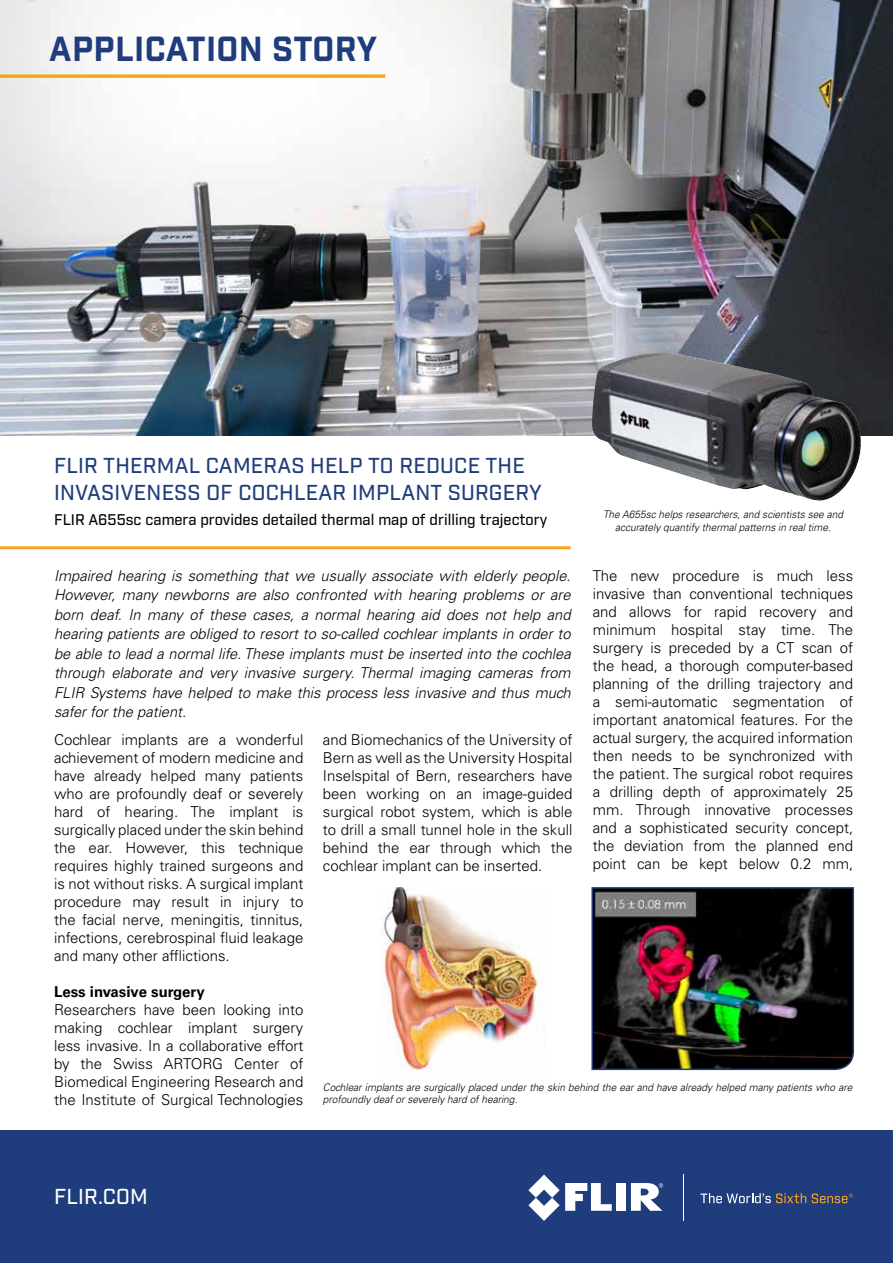
<style>
.page{position:relative;width:893px;height:1263px;background:#fff}
.page>*{position:absolute;margin:0;border:0;box-sizing:border-box;transform-origin:0 0}
.t1{font:700 33.75px "Industry";letter-spacing:.01em;color:#1f3d7c}
.t2{font:500 21px/27px "Industry";letter-spacing:.01em;color:#1f3d7c}
.t3{font:500 21px "Industry";letter-spacing:.01em;color:#fff}
.t4{font:300 15px/18px "Univers LT Std";color:#000;text-align:justify}
.t5{font:italic 300 15px/19.5px "Univers LT Std";color:#000;text-align:justify}
.t6{font:500 15px "Industry";color:#000}
.t7{font:700 15px "Univers LT Std";color:#000}
.t8{font:italic 300 10.5px/12.6px "Univers LT Std";color:#000;text-align:center;scale:.96 1}
</style>
<div class="page">
<img style="left:0;top:0;width:893px;height:435px">
<div style="left:0;top:1130px;width:893px;height:133px;background:#1f3d7c"></div>
<div style="left:616px;top:1183px;width:10px;height:28px;background:#fff"></div>
<svg style="left:528px;top:1174px;width:84px;height:47px"></svg>
<svg style="left:631px;top:1183px;width:32px;height:28px"></svg>
<svg style="left:701px;top:1193px;width:105px;height:10px"></svg>
<hr style="left:683px;top:1174px;width:1px;height:47px;background:#fff">
<svg style="left:812px;top:1193px;width:41px;height:10px"></svg>
<hr style="left:0;top:546px;width:571px;height:3px;background:#faa21b">
<svg style="left:0;top:74px;width:385px;height:4px;background:#f9af3c"></svg>
<img style="left:592px;top:352px;width:271px;height:148px">
<img style="left:591px;top:887px;width:263px;height:184px">
<img style="left:380px;top:887px;width:160px;height:190px">
<h1 class="t1" style="left:49px;top:29px;width:329px">APPLICATION STORY</h1>
<h2 class="t2" style="left:54px;top:452px;width:489px">FLIR THERMAL CAMERAS HELP TO REDUCE THE<br>INVASIVENESS OF COCHLEAR IMPLANT SURGERY</h2>
<p class="t6" style="left:54px;top:511px;width:495px">FLIR A655sc camera provides detailed thermal map of drilling trajectory</p>
<p class="t8" style="left:603px;top:509px;width:251px">The A655sc helps researchers, and scientists see and accurately quantify thermal patterns in real time.</p>
<p class="t5" style="left:54px;top:566px;width:518px">Impaired hearing is something that we usually associate with elderly people.<br>However, many newborns are also confronted with hearing problems or are born deaf. In many of these cases, a normal hearing aid does not help and hearing patients are obliged to resort to so-called cochlear implants in order to be able to lead a normal life. These implants must be inserted into the cochlea through elaborate and very invasive surgery. Thermal imaging cameras from FLIR Systems have helped to make this process less invasive and thus much safer for the patient.</p>
<p class="t4" style="left:593px;top:566px;width:262px">The new procedure is much less invasive than conventional techniques and allows for rapid recovery and minimum hospital stay time. The surgery is preceded by a CT scan of the head, a thorough computer-based planning of the drilling trajectory and a semi-automatic segmentation of important anatomical features. For the actual surgery, the acquired information then needs to be synchronized with the patient. The surgical robot requires a drilling depth of approximately 25 mm. Through innovative processes and a sophisticated security concept, the deviation from the planned end point can be kept below 0.2 mm,</p>
<p class="t4" style="left:54px;top:731px;width:251px">Cochlear implants are a wonderful achievement of modern medicine and have already helped many patients who are profoundly deaf or severely hard of hearing. The implant is surgically placed under the skin behind the ear. However, this technique requires highly trained surgeons and is not without risks. A surgical implant procedure may result in injury to the facial nerve, meningitis, tinnitus, infections, cerebrospinal fluid leakage and many other afflictions.</p>
<p class="t7" style="left:54px;top:983px;width:152px">Less invasive surgery</p>
<p class="t4" style="left:54px;top:1001px;width:251px">Researchers have been looking into making cochlear implant surgery less invasive. In a collaborative effort by the Swiss ARTORG Center of Biomedical Engineering Research and the Institute of Surgical Technologies</p>
<p class="t4" style="left:323px;top:731px;width:251px">and Biomechanics of the University of Bern as well as the University Hospital Inselspital of Bern, researchers have been working on an image-guided surgical robot system, which is able to drill a small tunnel hole in the skull behind the ear through which the cochlear implant can be inserted.</p>
<p class="t8" style="left:323px;top:1081px;width:553px;text-align:left">Cochlear implants are surgically placed under the skin behind the ear and have already helped many patients who are profoundly deaf or severely hard of hearing.</p>
<h2 class="t3" style="left:54px;top:1183px;width:95px">FLIR.COM</h2>
</div>
